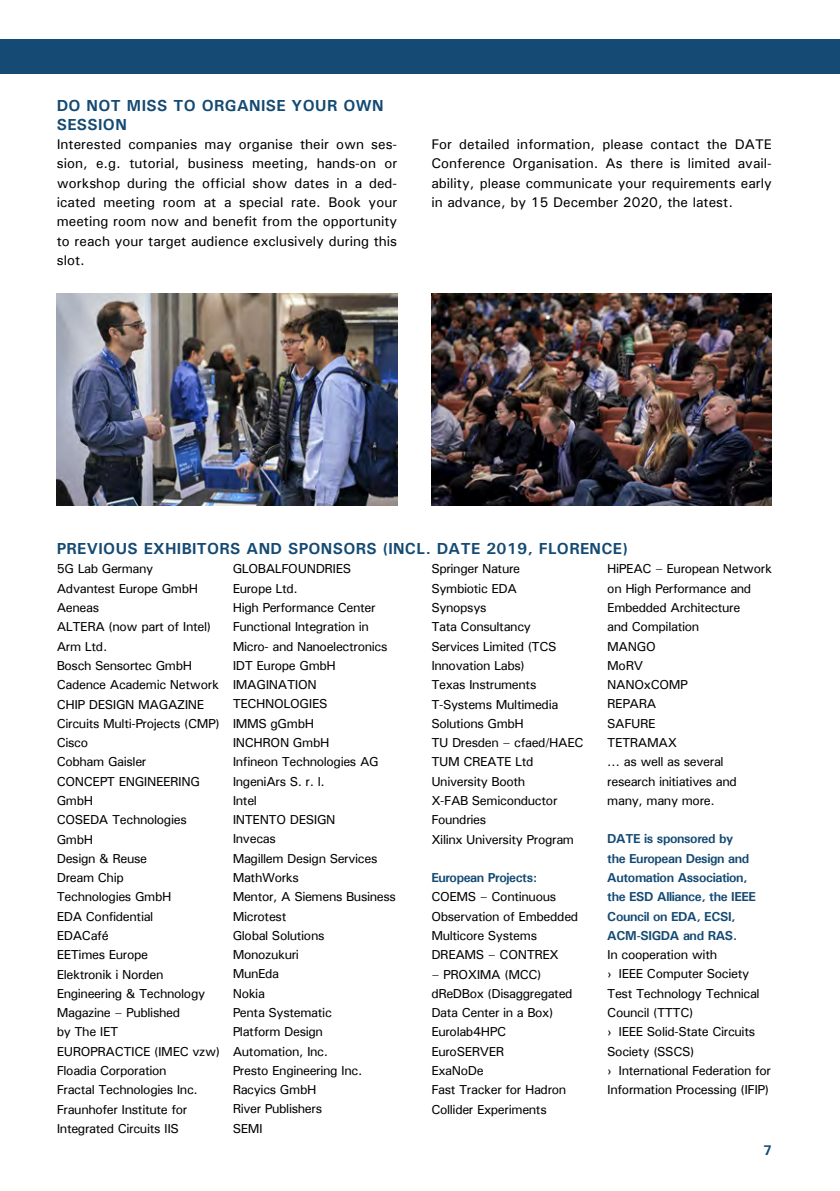
<style>
.page{position:relative;width:840px;height:1191px;background:#fff}
.page>*{position:absolute;margin:0;border:0;box-sizing:border-box;transform-origin:0 0}
.t1{font:700 16px/19.2px "Univers";letter-spacing:.02em;color:#144a73}
.t2{font:500 14px/19.2px "Univers";color:#000;text-align:justify}
.t3{font:700 14px "Univers";color:#144a73}
.t4{font:500 13px/19.2px "Univers";letter-spacing:-.03em;color:#000}
.t5{font:700 13px/19.2px "Univers";letter-spacing:-.03em;color:#144a73}
</style>
<div class="page">
<div style="left:0;top:40px;width:839px;height:34px;background:#144a73"></div>
<img style="left:431px;top:294px;width:340px;height:212px">
<img style="left:57px;top:294px;width:340px;height:212px">
<p class="t1" style="left:57px;top:95px;width:328px">DO NOT MISS TO ORGANISE YOUR OWN<br>SESSION</p>
<p class="t2" style="left:57px;top:135px;width:342px">Interested companies may organise their own ses&shy;sion, e.g. tutorial, business meeting, hands-on or workshop during the official show dates in a ded&shy;icated meeting room at a special rate. Book your meeting room now and benefit from the opportunity to reach your target audience exclusively during this slot.</p>
<p class="t2" style="left:431px;top:135px;width:342px">For detailed information, please contact the DATE Conference Organisation. As there is limited avail&shy;ability, please communicate your requirements early in advance, by 15 December 2020, the latest.</p>
<p class="t1" style="left:57px;top:539px;width:572px">PREVIOUS EXHIBITORS AND SPONSORS (INCL. DATE 2019, FLORENCE)</p>
<p class="t4" style="left:431px;top:559px;width:154px">Springer Nature<br>Symbiotic EDA<br>Synopsys<br>Tata Consultancy<br>Services Limited (TCS<br>Innovation Labs)<br>Texas Instruments<br>T-Systems Multimedia<br>Solutions GmbH<br>TU Dresden – cfaed/HAEC<br>TUM CREATE Ltd<br>University Booth<br>X-FAB Semiconductor<br>Foundries<br>Xilinx University Program</p>
<p class="t5" style="left:431px;top:867px;width:107px">European Projects:</p>
<p class="t4" style="left:431px;top:887px;width:148px">COEMS – Continuous<br>Observation of Embedded<br>Multicore Systems<br>DREAMS – CONTREX</p>
<p class="t4" style="left:431px;top:964px;width:143px">– PROXIMA (MCC) dReDBox (Disaggregated<br>Data Center in a Box)<br>Eurolab4HPC<br>EuroSERVER<br>ExaNoDe<br>Fast Tracker for Hadron<br>Collider Experiments</p>
<p class="t4" style="left:57px;top:559px;width:165px">5G Lab Germany<br>Advantest Europe GmbH<br>Aeneas<br>ALTERA (now part of Intel)<br>Arm Ltd.<br>Bosch Sensortec GmbH<br>Cadence Academic Network<br>CHIP DESIGN MAGAZINE<br>Circuits Multi-Projects (CMP)<br>Cisco<br>Cobham Gaisler<br>CONCEPT ENGINEERING<br>GmbH<br>COSEDA Technologies<br>GmbH<br>Design &amp; Reuse<br>Dream Chip<br>Technologies GmbH<br>EDA Confidential<br>EDACafé<br>EETimes Europe<br>Elektronik i Norden<br>Engineering &amp; Technology<br>Magazine – Published<br>by The IET<br>EUROPRACTICE (IMEC vzw)<br>Floadia Corporation<br>Fractal Technologies Inc.<br>Fraunhofer Institute for<br>Integrated Circuits IIS</p>
<p class="t4" style="left:232px;top:559px;width:165px">GLOBALFOUNDRIES<br>Europe Ltd.<br>High Performance Center<br>Functional Integration in<br>Micro- and Nanoelectronics<br>IDT Europe GmbH<br>IMAGINATION<br>TECHNOLOGIES<br>IMMS gGmbH<br>INCHRON GmbH<br>Infineon Technologies AG<br>IngeniArs S. r. l.<br>Intel<br>INTENTO DESIGN<br>Invecas<br>Magillem Design Services<br>MathWorks<br>Mentor, A Siemens Business<br>Microtest<br>Global Solutions<br>Monozukuri<br>MunEda<br>Nokia<br>Penta Systematic<br>Platform Design<br>Automation, Inc.<br>Presto Engineering Inc.<br>Racyics GmbH<br>River Publishers<br>SEMI</p>
<p class="t4" style="left:607px;top:559px;width:166px">HiPEAC – European Network on High Performance and<br>Embedded Architecture<br>and Compilation<br>MANGO<br>MoRV<br>NANOxCOMP<br>REPARA<br>SAFURE<br>TETRAMAX<br>… as well as several research initiatives and many, many more.</p>
<p class="t5" style="left:607px;top:829px;width:150px">DATE is sponsored by<br>the European Design and<br>Automation Association, the ESD Alliance, the IEEE<br>Council on EDA, ECSI,<br>ACM-SIGDA and RAS.</p>
<p class="t4" style="left:607px;top:945px;width:165px">In cooperation with<br>› IEEE Computer Society<br>Test Technology Technical<br>Council (TTTC)<br>› IEEE Solid-State Circuits<br>Society (SSCS)<br>› International Federation for<br>Information Processing (IFIP)</p>
<p class="t3" style="left:762px;top:1141px;width:10px">7</p>
</div>
